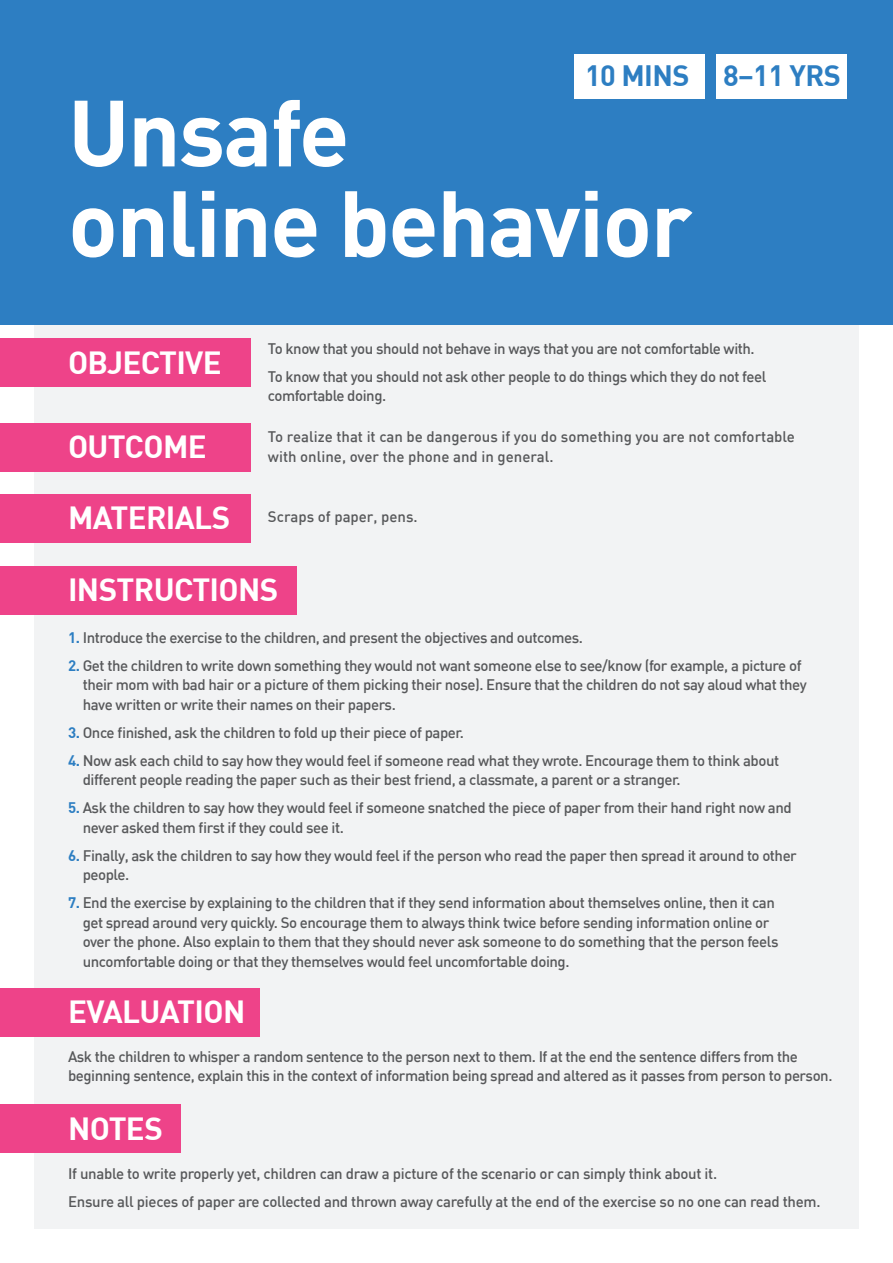
<style>
.page{position:relative;width:893px;height:1263px;background:#fff}
.page>*{position:absolute;margin:0;border:0;box-sizing:border-box;transform-origin:0 0}
.t1{font:700 92.25px/90.6px "DIN";letter-spacing:-.02em;color:#fff}
.t2{font:700 31.35px "DIN";letter-spacing:-.02em;color:#fff}
.t3{font:700 28.95px "DIN";letter-spacing:-.02em;color:#2d7ec2}
.Paragraph_Style_1{font:500 15px/19.5px "DIN";letter-spacing:-.03em;color:#57585a}
.Paragraph_Style_1-2{font:500 15px/19.5px "DIN";color:#57585a}
.s1{font-family:"DIN Bold";font-weight:400;color:#2d7ec2}
</style>
<div class="page">
<div style="left:34px;top:34px;width:825px;height:1195px;background:#f2f3f4"></div>
<div style="left:0;top:0;width:893px;height:325px;background:#2d7ec2"></div>
<div style="left:0;top:566px;width:297px;height:49px;background:#ee4389"></div>
<div style="left:575px;top:54px;width:130px;height:45px;background:#fff"></div>
<div style="left:716px;top:54px;width:130px;height:45px;background:#fff"></div>
<div style="left:0;top:988px;width:259px;height:49px;background:#ee4389"></div>
<div style="left:0;top:1105px;width:180px;height:48px;background:#ee4389"></div>
<div style="left:0;top:339px;width:251px;height:48px;background:#ee4389"></div>
<div style="left:0;top:423px;width:251px;height:48px;background:#ee4389"></div>
<div style="left:0;top:494px;width:251px;height:48px;background:#ee4389"></div>
<p class="t3" style="left:585px;top:57px;width:106px">10 MINS</p>
<p class="t3" style="left:723px;top:57px;width:119px">8–11 YRS</p>
<p class="t1" style="left:68px;top:84px;width:626px">Unsafe<br>online behavior</p>
<p class="t2" style="left:68px;top:342px;width:155px">OBJECTIVE</p>
<p class="Paragraph_Style_1" style="left:268px;top:338px;width:488px">To know that you should not behave in ways that you are not comfortable with.</p>
<p class="Paragraph_Style_1" style="left:268px;top:366px;width:500px">To know that you should not ask other people to do things which they do not feel comfortable doing.</p>
<p class="t2" style="left:68px;top:426px;width:140px">OUTCOME</p>
<p class="Paragraph_Style_1-2" style="left:268px;top:427px;width:529px">To realize that it can be dangerous if you do something you are not comfortable with online, over the phone and in general.</p>
<p class="t2" style="left:68px;top:497px;width:164px">MATERIALS</p>
<p class="Paragraph_Style_1-2" style="left:268px;top:506px;width:151px">Scraps of paper, pens.</p>
<p class="t2" style="left:68px;top:569px;width:212px">INSTRUCTIONS</p>
<p class="Paragraph_Style_1" style="left:68px;top:627px;width:516px"><span class="s1">1.</span> Introduce the exercise to the children, and present the objectives and outcomes.</p>
<p class="Paragraph_Style_1" style="left:83px;top:655px;width:725px;text-indent:-15px"><span class="s1">2.</span> Get the children to write down something they would not want someone else to see/know (for example, a picture of their mom with bad hair or a picture of them picking their nose). Ensure that the children do not say aloud what they have written or write their names on their papers.</p>
<p class="Paragraph_Style_1" style="left:68px;top:722px;width:397px"><span class="s1">3.</span> Once finished, ask the children to fold up their piece of paper.</p>
<p class="Paragraph_Style_1" style="left:83px;top:750px;width:698px;text-indent:-15px"><span class="s1">4.</span> Now ask each child to say how they would feel if someone read what they wrote. Encourage them to think about different people reading the paper such as their best friend, a classmate, a parent or a stranger.</p>
<p class="Paragraph_Style_1" style="left:83px;top:798px;width:710px;text-indent:-15px"><span class="s1">5.</span> Ask the children to say how they would feel if someone snatched the piece of paper from their hand right now and never asked them first if they could see it.</p>
<p class="Paragraph_Style_1" style="left:83px;top:845px;width:716px;text-indent:-15px"><span class="s1">6.</span> Finally, ask the children to say how they would feel if the person who read the paper then spread it around to other people.</p>
<p class="Paragraph_Style_1" style="left:83px;top:893px;width:697px;text-indent:-15px"><span class="s1">7.</span> End the exercise by explaining to the children that if they send information about themselves online, then it can get spread around very quickly. So encourage them to always think twice before sending information online or over the phone. Also explain to them that they should never ask someone to do something that the person feels uncomfortable doing or that they themselves would feel uncomfortable doing.</p>
<p class="t2" style="left:68px;top:991px;width:179px">EVALUATION</p>
<p class="Paragraph_Style_1" style="left:68px;top:1046px;width:766px">Ask the children to whisper a random sentence to the person next to them. If at the end the sentence differs from the beginning sentence, explain this in the context of information being spread and altered as it passes from person to person.</p>
<p class="t2" style="left:68px;top:1108px;width:96px">NOTES</p>
<p class="Paragraph_Style_1" style="left:68px;top:1164px;width:651px">If unable to write properly yet, children can draw a picture of the scenario or can simply think about it.</p>
<p class="Paragraph_Style_1" style="left:68px;top:1192px;width:754px">Ensure all pieces of paper are collected and thrown away carefully at the end of the exercise so no one can read them.</p>
</div>
